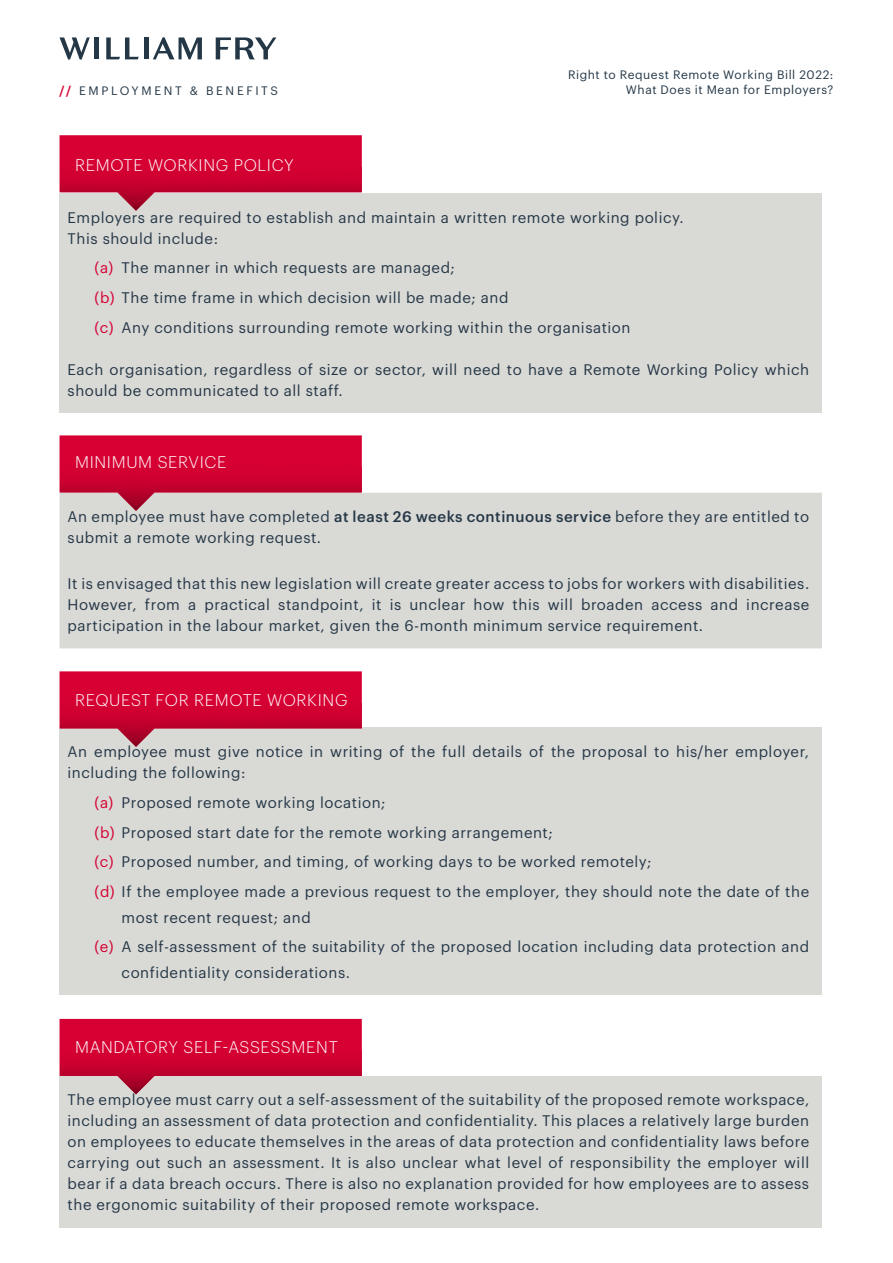
<style>
.page{position:relative;width:893px;height:1263px;background:#fff}
.page>*{position:absolute;margin:0;border:0;box-sizing:border-box;transform-origin:0 0}
.t1{font:300 16.5px "Graphik";letter-spacing:.04em;color:#fff}
.t2{font:15px/21px "Graphik";letter-spacing:.035em;color:#253746}
.t3{font:12px "Graphik";letter-spacing:.05em;color:#243746}
.t4{font:12px "Graphik";letter-spacing:.215em;color:#243746}
.s1{font-weight:600;color:#d60033}
.s2{color:#d50032}
.s3{font-weight:500}
</style>
<div class="page">
<div style="left:60px;top:193px;width:762px;height:220px;background:#d9d9d6"></div>
<div style="left:60px;top:493px;width:762px;height:155px;background:#d9d9d6"></div>
<div style="left:60px;top:728px;width:762px;height:267px;background:#d9d9d6"></div>
<div style="left:60px;top:1076px;width:762px;height:151px;background:#d9d9d6"></div>
<div style="left:60px;top:135px;width:302px;height:32px;background:#d60033"></div>
<img style="left:60px;top:167px;width:302px;height:44px">
<div style="left:60px;top:435px;width:302px;height:32px;background:#d60033"></div>
<img style="left:60px;top:467px;width:302px;height:44px">
<div style="left:60px;top:671px;width:302px;height:32px;background:#d60033"></div>
<img style="left:60px;top:703px;width:302px;height:44px">
<div style="left:60px;top:1019px;width:302px;height:31px;background:#d60033"></div>
<img style="left:60px;top:1050px;width:302px;height:44px">
<svg style="left:60px;top:37px;width:30px;height:23px"></svg>
<hr style="left:95px;top:37px;width:4px;height:22px;background:#243746">
<svg style="left:106px;top:37px;width:33px;height:22px"></svg>
<hr style="left:144px;top:37px;width:4px;height:22px;background:#243746">
<svg style="left:153px;top:37px;width:49px;height:22px"></svg>
<svg style="left:216px;top:37px;width:60px;height:22px"></svg>
<p class="t3" style="left:568px;top:66px;width:267px">Right to Request Remote Working Bill 2022:</p>
<p class="t4" style="left:59px;top:82px;width:220px"><span class="s1">//</span> EMPLOYMENT &amp; BENEFITS</p>
<p class="t3" style="left:626px;top:80px;width:209px">What Does it Mean for Employers?</p>
<p class="t1" style="left:75px;top:153px;width:220px">REMOTE WORKING POLICY</p>
<p class="t2" style="left:68px;top:205px;width:618px">Employers are required to establish and maintain a written remote working policy.<br>This should include:</p>
<p class="t2" style="left:95px;top:252px;width:537px;line-height:29.7px"><span class="s2">(a)</span> The manner in which requests are managed;<br><span class="s2">(b)</span> The time frame in which decision will be made; and<br><span class="s2">(c)</span> Any conditions surrounding remote working within the organisation</p>
<p class="t2" style="left:68px;top:358px;width:743px">Each organisation, regardless of size or sector, will need to have a Remote Working Policy which should be communicated to all staff.</p>
<p class="t1" style="left:75px;top:450px;width:153px">MINIMUM SERVICE</p>
<p class="t2" style="left:68px;top:505px;width:743px">An employee must have completed <span class="s3">at least 26 weeks continuous service</span> before they are entitled to submit a remote working request.</p>
<p class="t2" style="left:68px;top:572px;width:743px;text-align:justify">It is envisaged that this new legislation will create greater access to jobs for workers with disabilities.<br>However, from a practical standpoint, it is unclear how this will broaden access and increase participation in the labour market, given the 6-month minimum service requirement.</p>
<p class="t1" style="left:75px;top:687px;width:274px">REQUEST FOR REMOTE WORKING</p>
<p class="t2" style="left:68px;top:740px;width:743px">An employee must give notice in writing of the full details of the proposal to his/her employer, including the following:</p>
<p class="t2" style="left:95px;top:786px;width:716px;line-height:29.7px"><span class="s2">(a)</span> Proposed remote working location;<br><span class="s2">(b)</span> Proposed start date for the remote working arrangement;<br><span class="s2">(c)</span> Proposed number, and timing, of working days to be worked remotely;<br><span class="s2">(d)</span> If the employee made a previous request to the employer, they should note the date of the</p>
<p class="t2" style="left:95px;top:901px;width:716px;line-height:29.7px;text-indent:27px">most recent request; and<br><span class="s2">(e)</span> A self-assessment of the suitability of the proposed location including data protection and</p>
<p class="t2" style="left:122px;top:961px;width:230px">confidentiality considerations.</p>
<p class="t1" style="left:75px;top:1035px;width:264px">MANDATORY SELF-ASSESSMENT</p>
<p class="t2" style="left:68px;top:1088px;width:743px;text-align:justify">The employee must carry out a self-assessment of the suitability of the proposed remote workspace, including an assessment of data protection and confidentiality. This places a relatively large burden on employees to educate themselves in the areas of data protection and confidentiality laws before carrying out such an assessment. It is also unclear what level of responsibility the employer will bear if a data breach occurs. There is also no explanation provided for how employees are to assess the ergonomic suitability of their proposed remote workspace.</p>
</div>
